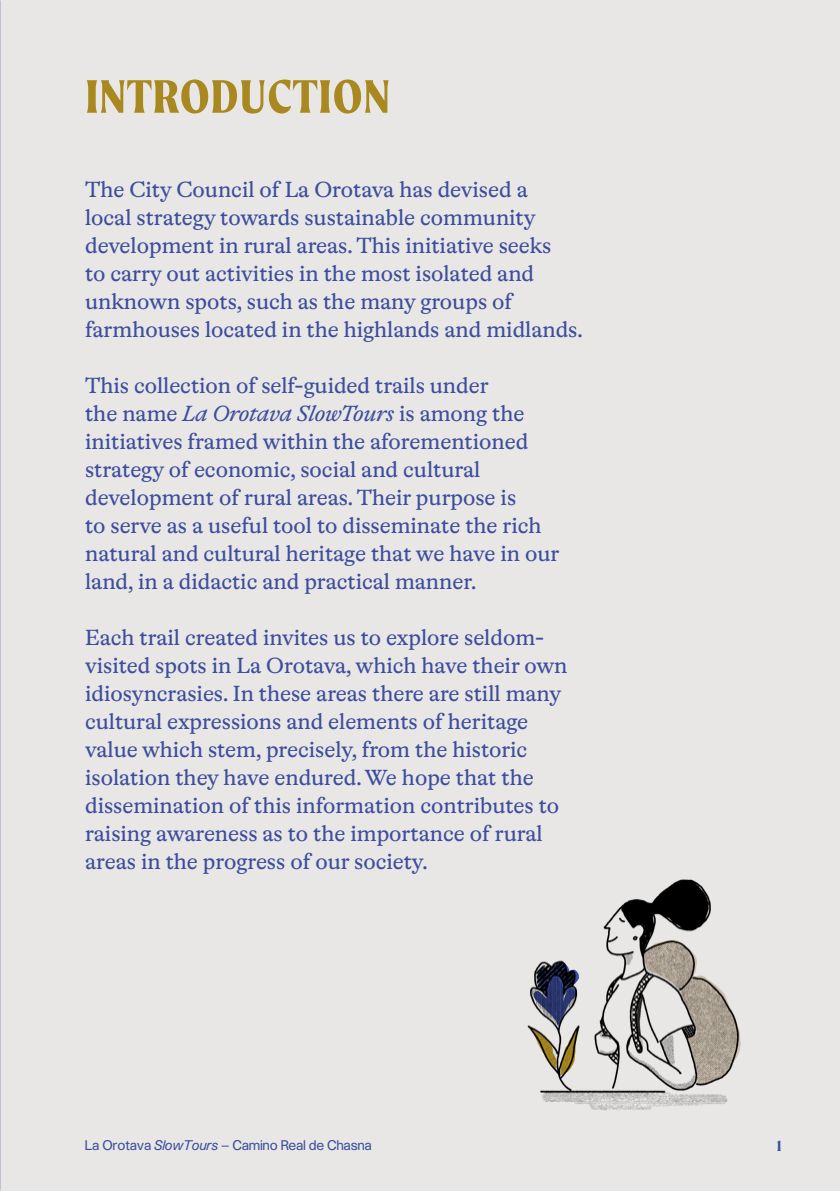
<style>
.page{position:relative;width:840px;height:1191px;background:#fff}
.page>*{position:absolute;margin:0;border:0;box-sizing:border-box;transform-origin:0 0}
.t1{font:700 50px "Moret";letter-spacing:.01em;color:#a8881f}
.t2{font:22px/28px "Romek";color:#3c4e9d}
.t3{font:700 16px "Moret";color:#3c4e9d}
.t4{font:13px "Haas Unica";letter-spacing:.03em;color:#3c4e9d}
.s1{font-style:italic}
</style>
<div class="page">
<div style="left:0;top:0;width:839px;height:1191px;background:#e9e7e5"></div>
<img style="left:527px;top:879px;width:214px;height:232px">
<h1 class="t1" style="left:85px;top:67px;width:306px">INTRODUCTION</h1>
<p class="t2" style="left:85px;top:176px;width:498px">The City Council of La Orotava has devised a<br>local strategy towards sustainable community development in rural areas. This initiative seeks<br>to carry out activities in the most isolated and unknown spots, such as the many groups of farmhouses located in the highlands and midlands.</p>
<p class="t2" style="left:85px;top:372px;width:475px">This collection of self-guided trails under<br>the name <span class="s1">La Orotava SlowTours</span> is among the initiatives framed within the aforementioned strategy of economic, social and cultural development of rural areas. Their purpose is<br>to serve as a useful tool to disseminate the rich natural and cultural heritage that we have in our land, in a didactic and practical manner.</p>
<p class="t2" style="left:85px;top:624px;width:483px">Each trail created invites us to explore seldom&shy;visited spots in La Orotava, which have their own idiosyncrasies. In these areas there are still many cultural expressions and elements of heritage value which stem, precisely, from the historic isolation they have endured. We hope that the dissemination of this information contributes to raising awareness as to the importance of rural areas in the progress of our society.</p>
<p class="t4" style="left:85px;top:1137px;width:288px">La Orotava <span class="s1">SlowTours</span> — Camino Real de Chasna</p>
<p class="t3" style="left:776px;top:1136px;width:6px">1</p>
</div>
